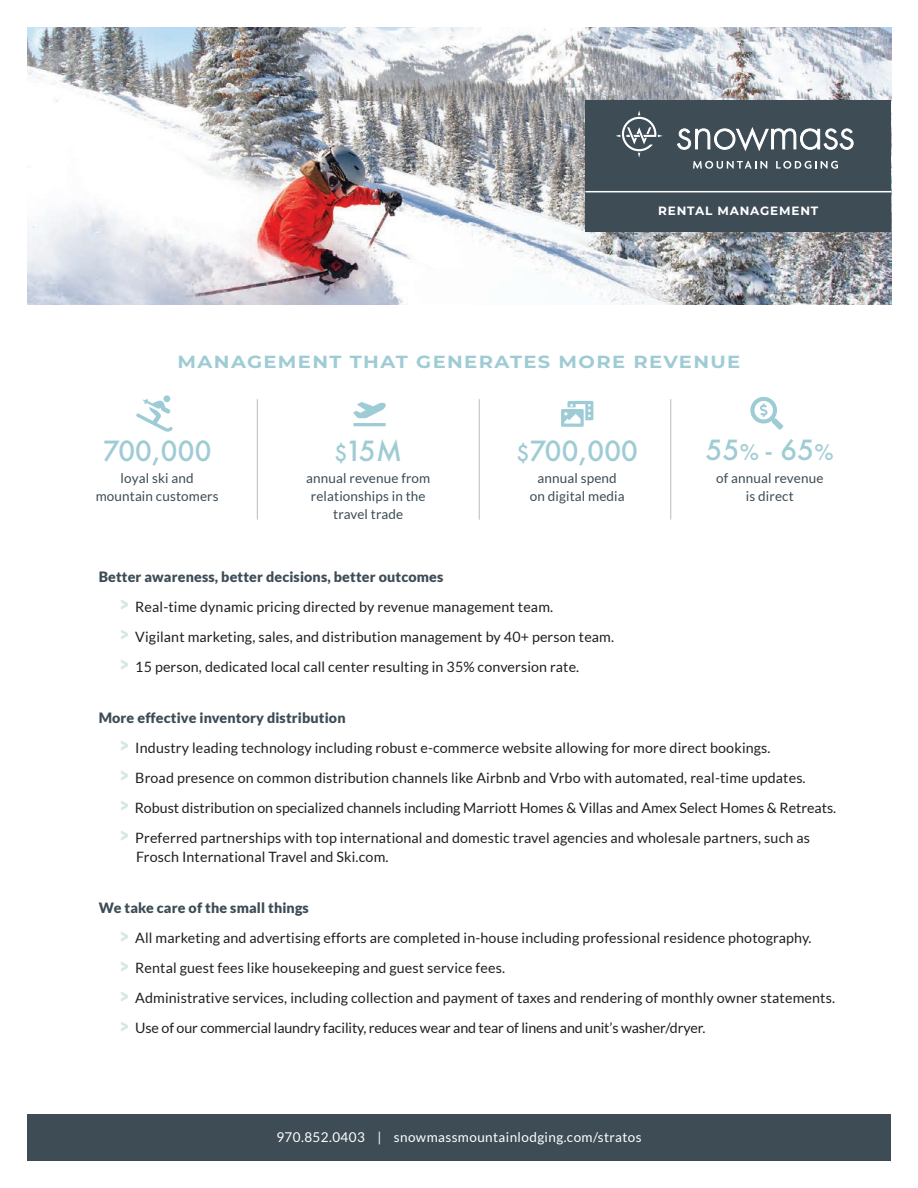
<style>
.page{position:relative;width:918px;height:1188px;background:#fff}
.page>*{position:absolute;margin:0;border:0;box-sizing:border-box;transform-origin:0 0}
.t1{font:500 27px "Futura";letter-spacing:.01em;color:#9fccd4}
.t2{font:700 17.55px "Montserrat";letter-spacing:.07em;color:#9fccd4;scale:1.11 1}
.t3{font:14.25px/30px "Lato";letter-spacing:.01em;color:#231f20}
.t4{font:13.5px/18px "Lato";letter-spacing:.01em;color:#3d4c55;text-align:center}
.t5{font:13.5px "Lato";letter-spacing:.03em;color:#fff}
.t6{font:700 12px "Montserrat";letter-spacing:.07em;color:#fff}
.s1{font-size:21px}
.s2{font-weight:900;color:#3d4c55}
.s3{font-family:"Futura";font-weight:700;color:#d4e8e5}
</style>
<div class="page">
<svg style="left:136px;top:395px;width:37px;height:37px"></svg>
<svg style="left:353px;top:402px;width:33px;height:24px"></svg>
<svg style="left:750px;top:397px;width:33px;height:33px"></svg>
<svg style="left:561px;top:401px;width:32px;height:26px"></svg>
<img style="left:27px;top:27px;width:864px;height:278px">
<div style="left:27px;top:1115px;width:864px;height:46px;background:#3d4c55"></div>
<hr style="left:257px;top:399px;width:1px;height:121px;background:#b6bcbe">
<hr style="left:479px;top:399px;width:1px;height:121px;background:#b6bcbe">
<hr style="left:670px;top:399px;width:1px;height:121px;background:#b6bcbe">
<div style="left:585px;top:100px;width:306px;height:132px;background:#3d4c55"></div>
<svg style="left:693px;top:161px;width:74px;height:8px"></svg>
<svg style="left:776px;top:161px;width:62px;height:8px"></svg>
<svg style="left:615px;top:110px;width:48px;height:48px"></svg>
<svg style="left:677px;top:127px;width:177px;height:24px"></svg>
<hr style="left:585px;top:191px;width:306px;height:1px;background:#fff">
<p class="t6" style="left:658px;top:203px;width:162px">RENTAL MANAGEMENT</p>
<p class="t2" style="left:178px;top:350px;width:508px">MANAGEMENT THAT GENERATES MORE REVENUE</p>
<h1 class="t1" style="left:103px;top:432px;width:110px">700,000</h1>
<p class="t4" style="left:96px;top:469px;width:125px">loyal ski and mountain customers</p>
<h1 class="t1" style="left:335px;top:432px;width:69px"><span class="s1">$</span>15M</h1>
<p class="t4" style="left:306px;top:469px;width:126px">annual revenue from relationships in the travel trade</p>
<h1 class="t1" style="left:517px;top:432px;width:123px"><span class="s1">$</span>700,000</h1>
<p class="t4" style="left:530px;top:469px;width:96px">annual spend on digital media</p>
<h1 class="t1" style="left:706px;top:432px;width:129px">55<span class="s1">%</span> - 65<span class="s1">%</span></h1>
<p class="t4" style="left:716px;top:469px;width:109px">of annual revenue is direct</p>
<p class="t3" style="left:120px;top:561px;width:496px;text-indent:-21px"><span class="s2">Better awareness, better decisions, better outcomes<br></span><span class="s3">&gt;</span> Real-time dynamic pricing directed by revenue management team.<br><span class="s3">&gt;</span> Vigilant marketing, sales, and distribution management by 40+ person team. <span class="s3">&gt;</span> 15 person, dedicated local call center resulting in 35% conversion rate.</p>
<p class="t3" style="left:120px;top:702px;width:718px;text-indent:-21px"><span class="s2">More effective inventory distribution<br></span><span class="s3">&gt;</span> Industry leading technology including robust e-commerce website allowing for more direct bookings.<br><span class="s3">&gt;</span> Broad presence on common distribution channels like Airbnb and Vrbo with automated, real-time updates.<br><span class="s3">&gt;</span> Robust distribution on specialized channels including Marriott Homes &amp; Villas and Amex Select Homes &amp; Retreats. <span class="s3">&gt;</span> Preferred partnerships with top international and domestic travel agencies and wholesale partners, such as</p>
<p class="t3" style="left:136px;top:842px;width:254px">Frosch International Travel and Ski.com.</p>
<p class="t3" style="left:120px;top:893px;width:717px;text-indent:-21px"><span class="s2">We take care of the small things<br></span><span class="s3">&gt;</span> All marketing and advertising efforts are completed in-house including professional residence photography.<br><span class="s3">&gt;</span> Rental guest fees like housekeeping and guest service fees.<br><span class="s3">&gt;</span> Administrative services, including collection and payment of taxes and rendering of monthly owner statements. <span class="s3">&gt;</span> Use of our commercial laundry facility, reduces wear and tear of linens and unit’s washer/dryer.</p>
<p class="t5" style="left:276px;top:1130px;width:367px">970.852.0403 | snowmassmountainlodging.com/stratos</p>
</div>
